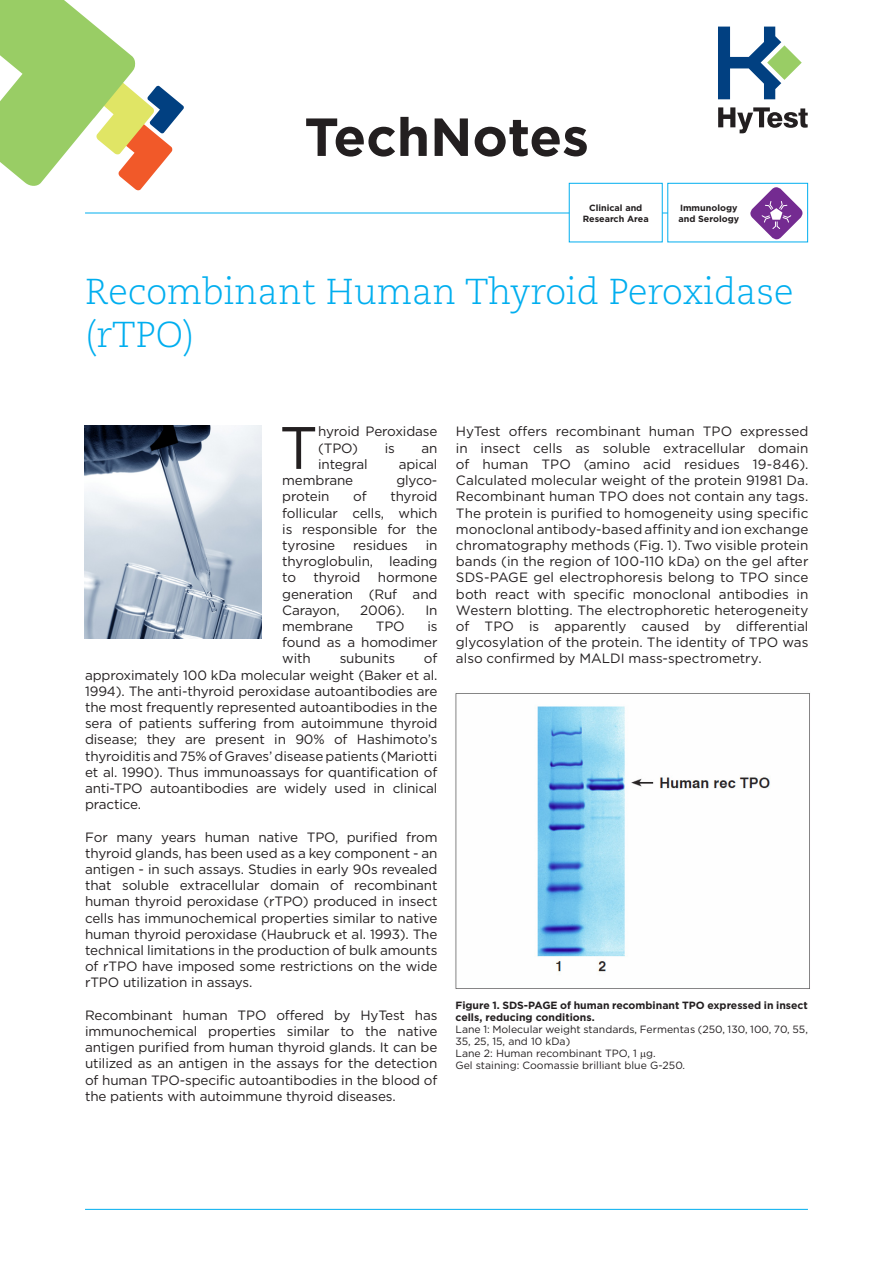
<style>
.page{position:relative;width:893px;height:1263px;background:#fff}
.page>*{position:absolute;margin:0;border:0;box-sizing:border-box;transform-origin:0 0}
.Leipis_eka_kappale{font:59.85px "Gotham";color:#231f20}
.Otsikko_light_24{font:300 36px/43.2px "Caecilia LT Std";color:#00aeef}
.Leipää{font:13.5px/16.2px "Gotham";letter-spacing:-.01em;color:#231f20;text-align:justify}
.Leipis_eka_kappale-2{font:13.5px/16.2px "Gotham";letter-spacing:-.01em;color:#231f20;text-align:justify}
.Figuret{font:10.5px/12px "Gotham";color:#231f20}
.Figuret-2{font:700 10.5px/12px "Gotham";color:#231f20}
.ICONS{font:700 9px/10.8px "Gotham";color:#231f20;text-align:center}
</style>
<div class="page">
<svg style="left:0;top:0;width:184px;height:191px"></svg>
<svg style="left:306px;top:117px;width:281px;height:40px"></svg>
<hr style="left:85px;top:213px;width:723px;height:1px;background:#00aeef">
<hr style="left:85px;top:1209px;width:723px;height:1px;background:#00aeef">
<svg style="left:718px;top:107px;width:90px;height:26px"></svg>
<svg style="left:718px;top:27px;width:84px;height:72px"></svg>
<div style="left:569px;top:183px;width:94px;height:59px;background:#fff;border:1px solid #00aeef"></div>
<img style="left:85px;top:426px;width:176px;height:213px">
<img style="left:455px;top:693px;width:355px;height:296px">
<div style="left:667px;top:183px;width:141px;height:59px;background:#fff;border:1px solid #00aeef"></div>
<svg style="left:748px;top:187px;width:57px;height:55px"></svg>
<p class="ICONS" style="left:583px;top:202px;width:67px">Clinical and<br>Research Area</p>
<p class="ICONS" style="left:680px;top:202px;width:59px">Immunology</p>
<p class="ICONS" style="left:678px;top:213px;width:62px">and Serology</p>
<p class="Otsikko_light_24" style="left:85px;top:271px;width:710px">Recombinant Human Thyroid Peroxidase (rTPO)</p>
<p class="Leipis_eka_kappale" style="left:279px;top:409px;width:40px">T</p>
<p class="Leipis_eka_kappale-2" style="left:318px;top:423px;width:121px">hyroid Peroxidase (TPO)</p>
<p class="Leipis_eka_kappale-2" style="left:385px;top:439px;width:12px">is</p>
<p class="Leipis_eka_kappale-2" style="left:421px;top:439px;width:17px">an</p>
<p class="Leipis_eka_kappale-2" style="left:318px;top:456px;width:51px">integral</p>
<p class="Leipis_eka_kappale-2" style="left:399px;top:456px;width:40px">apical</p>
<p class="Leipis_eka_kappale-2" style="left:282px;top:472px;width:72px">membrane</p>
<p class="Leipis_eka_kappale-2" style="left:396px;top:472px;width:43px">glyco-</p>
<p class="Leipis_eka_kappale-2" style="left:282px;top:488px;width:49px">protein</p>
<p class="Leipis_eka_kappale-2" style="left:353px;top:488px;width:15px">of</p>
<p class="Leipis_eka_kappale-2" style="left:282px;top:488px;width:157px;text-indent:108px">thyroid follicular cells, which is responsible for the tyrosine</p>
<p class="Leipis_eka_kappale-2" style="left:353px;top:537px;width:56px">residues</p>
<p class="Leipis_eka_kappale-2" style="left:282px;top:537px;width:157px;text-indent:143px">in thyroglobulin, leading to</p>
<p class="Leipis_eka_kappale-2" style="left:282px;top:569px;width:157px;text-indent:96px">hormone generation (Ruf and Carayon,</p>
<p class="Leipis_eka_kappale-2" style="left:313px;top:569px;width:49px">thyroid</p>
<p class="Leipis_eka_kappale-2" style="left:360px;top:601px;width:46px">2006).</p>
<p class="Leipis_eka_kappale-2" style="left:425px;top:601px;width:14px">In</p>
<p class="Leipis_eka_kappale-2" style="left:282px;top:618px;width:72px">membrane</p>
<p class="Leipis_eka_kappale-2" style="left:376px;top:618px;width:30px">TPO</p>
<p class="Leipis_eka_kappale-2" style="left:282px;top:618px;width:157px;text-indent:145px">is found as a homodimer with</p>
<p class="Leipis_eka_kappale-2" style="left:85px;top:650px;width:354px;text-indent:339px">of approximately 100 kDa molecular weight (Baker et al.<br>1994). The anti-thyroid peroxidase autoantibodies are the most frequently represented autoantibodies in the sera of patients suffering from autoimmune thyroid disease; they are present in 90% of Hashimoto’s thyroiditis and 75% of Graves’ disease patients (Mariotti et al. 1990). Thus immunoassays for quantification of anti-TPO autoantibodies are widely used in clinical practice.</p>
<p class="Leipää" style="left:85px;top:828px;width:354px">For many years human native TPO, purified from thyroid glands, has been used as a key component - an antigen - in such assays. Studies in early 90s revealed that soluble extracellular domain of recombinant human thyroid peroxidase (rTPO) produced in insect cells has immunochemical properties similar to native human thyroid peroxidase (Haubruck et al. 1993). The technical limitations in the production of bulk amounts of rTPO have imposed some restrictions on the wide rTPO utilization in assays.</p>
<p class="Leipää" style="left:85px;top:1006px;width:354px">Recombinant human TPO offered by HyTest has immunochemical properties similar to the native antigen purified from human thyroid glands. It can be utilized as an antigen in the assays for the detection of human TPO-specific autoantibodies in the blood of the patients with autoimmune thyroid diseases.</p>
<p class="Leipis_eka_kappale-2" style="left:340px;top:650px;width:57px">subunits</p>
<p class="Leipää" style="left:456px;top:423px;width:354px">HyTest offers recombinant human TPO expressed in insect cells as soluble extracellular domain of human TPO (amino acid residues 19-846).<br>Calculated molecular weight of the protein 91981 Da.<br>Recombinant human TPO does not contain any tags.<br>The protein is purified to homogeneity using specific monoclonal antibody-based affinity and ion exchange chromatography methods (Fig. 1). Two visible protein bands (in the region of 100-110 kDa) on the gel after SDS-PAGE gel electrophoresis belong to TPO since both react with specific monoclonal antibodies in Western blotting. The electrophoretic heterogeneity of TPO is apparently caused by differential glycosylation of the protein. The identity of TPO was also confirmed by MALDI mass-spectrometry.</p>
<p class="Figuret-2" style="left:455px;top:999px;width:354px">Figure 1. SDS-PAGE of human recombinant TPO expressed in insect cells, reducing conditions.</p>
<p class="Figuret" style="left:455px;top:1023px;width:354px">Lane 1: Molecular weight standards, Fermentas (250, 130, 100, 70, 55,<br>35, 25, 15, and 10 kDa)</p>
<p class="Figuret" style="left:455px;top:1047px;width:202px">Lane 2: Human recombinant TPO, 1 g.</p>
<p class="Figuret" style="left:455px;top:1059px;width:231px">Gel staining: Coomassie brilliant blue G-250.</p>
</div>
